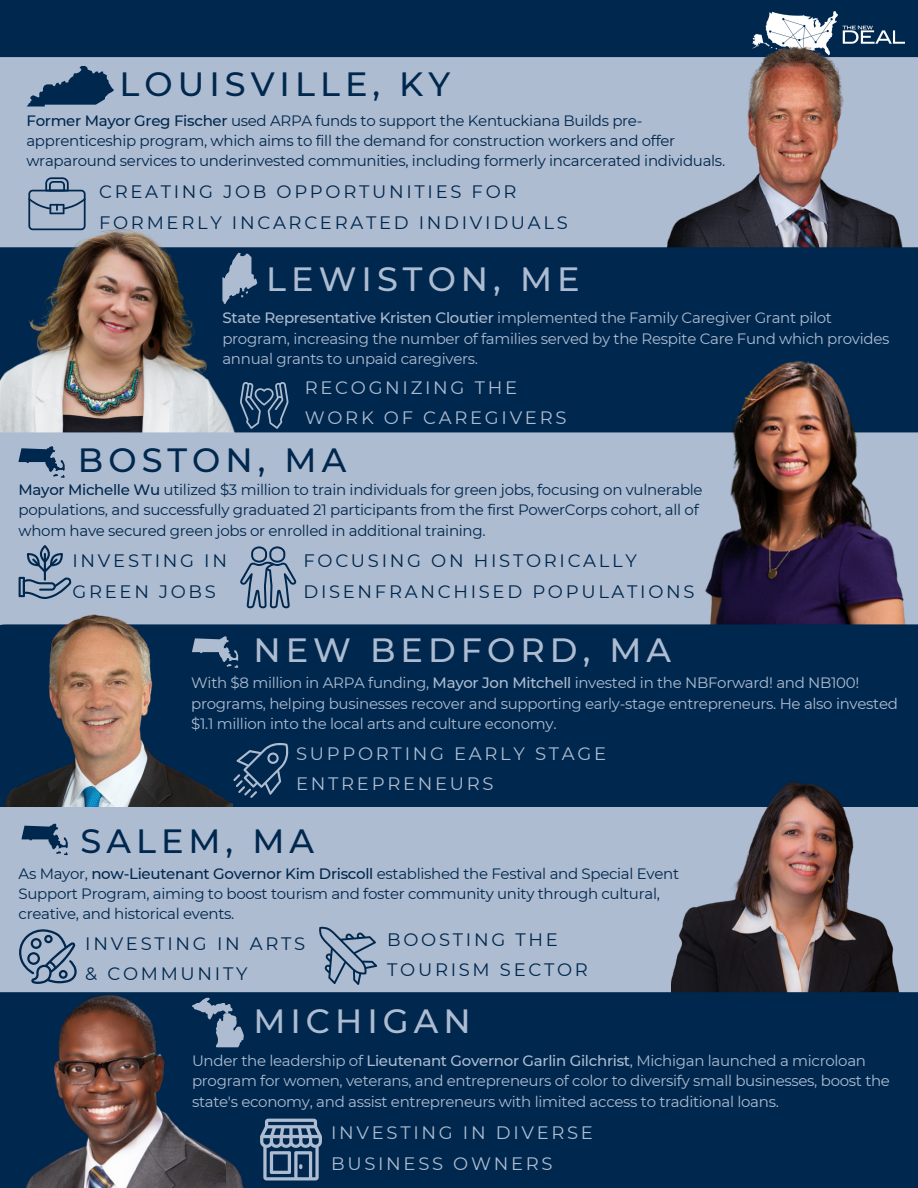
<style>
.page{position:relative;width:918px;height:1188px;background:#fff}
.page>*{position:absolute;margin:0;border:0;box-sizing:border-box;transform-origin:0 0}
.t1{font:500 33.6px "Montserrat";letter-spacing:.15em;color:#adbcd1}
.t2{font:500 33.6px "Montserrat";letter-spacing:.15em;color:#00274d}
.t3{font:18px/30.3px "Montserrat";letter-spacing:.15em;color:#00274d}
.t4{font:18px/30.3px "Montserrat";letter-spacing:.15em;color:#adbcd1}
.t5{font:15px/20.2px "Montserrat";letter-spacing:-.02em;color:#00274d}
.t6{font:15px/20.2px "Montserrat";letter-spacing:-.02em;color:#adbcd1}
.s1{font-weight:500}
</style>
<div class="page">
<div style="left:0;top:0;width:918px;height:71px;background:#00274d"></div>
<div style="left:0;top:57px;width:663px;height:190px;background:#adbcd1"></div>
<svg style="left:27px;top:66px;width:87px;height:40px;background:#4c6887"></svg>
<img style="left:663px;top:12px;width:255px;height:235px">
<svg style="left:26px;top:177px;width:73px;height:33px;background:#8ea2ba"></svg>
<div style="left:246px;top:247px;width:672px;height:185px;background:#00274d"></div>
<svg style="left:246px;top:253px;width:11px;height:51px"></svg>
<svg style="left:246px;top:382px;width:42px;height:47px;background:#2c4d6e"></svg>
<img style="left:0;top:210px;width:246px;height:222px">
<div style="left:0;top:432px;width:918px;height:192px;background:#adbcd1"></div>
<svg style="left:19px;top:446px;width:46px;height:32px"></svg>
<img style="left:701px;top:339px;width:216px;height:285px">
<svg style="left:19px;top:545px;width:52px;height:42px;background:#859ab3"></svg>
<svg style="left:240px;top:546px;width:56px;height:62px;background:#8297b0"></svg>
<div style="left:233px;top:624px;width:685px;height:183px;background:#00274d"></div>
<svg style="left:233px;top:636px;width:5px;height:32px"></svg>
<img style="left:0;top:587px;width:233px;height:220px">
<svg style="left:233px;top:742px;width:57px;height:56px;background:#214366"></svg>
<div style="left:0;top:807px;width:918px;height:185px;background:#adbcd1"></div>
<svg style="left:22px;top:824px;width:46px;height:31px"></svg>
<svg style="left:19px;top:929px;width:59px;height:55px;background:#8095ae"></svg>
<img style="left:671px;top:753px;width:239px;height:239px">
<svg style="left:319px;top:927px;width:58px;height:58px;background:#8b9eb7"></svg>
<div style="left:225px;top:992px;width:693px;height:196px;background:#00274d"></div>
<img style="left:225px;top:1130px;width:63px;height:58px">
<img style="left:0;top:987px;width:225px;height:201px">
<svg style="left:192px;top:998px;width:52px;height:49px;background:#486584"></svg>
<svg style="left:260px;top:1119px;width:62px;height:61px;background:#536e8c"></svg>
<p class="t2" style="left:120px;top:64px;width:332px">LOUISVILLE, KY</p>
<p class="t5" style="left:26px;top:110px;width:700px"><span class="s1">Former Mayor Greg Fischer</span> used ARPA funds to support the Kentuckiana Builds pre&shy;apprenticeship program, which aims to fill the demand for construction workers and offer wraparound services to underinvested communities, including formerly incarcerated individuals.</p>
<p class="t3" style="left:99px;top:177px;width:470px">CREATING JOB OPPORTUNITIES FOR<br>FORMERLY INCARCERATED INDIVIDUALS</p>
<p class="t1" style="left:266px;top:258px;width:315px">LEWISTON, ME</p>
<p class="t6" style="left:222px;top:308px;width:669px"><span class="s1">State Representative Kristen Cloutier</span> implemented the Family Caregiver Grant pilot program, increasing the number of families served by the Respite Care Fund which provides annual grants to unpaid caregivers.</p>
<p class="t4" style="left:305px;top:372px;width:263px">RECOGNIZING THE<br>WORK OF CAREGIVERS</p>
<p class="t2" style="left:78px;top:440px;width:270px">BOSTON, MA</p>
<p class="t5" style="left:19px;top:480px;width:686px"><span class="s1">Mayor Michelle Wu</span> utilized $3 million to train individuals for green jobs, focusing on vulnerable populations, and successfully graduated 21 participants from the first PowerCorps cohort, all of whom have secured green jobs or enrolled in additional training.</p>
<p class="t3" style="left:73px;top:546px;width:156px">INVESTING IN<br>GREEN JOBS</p>
<p class="t3" style="left:303px;top:546px;width:393px">FOCUSING ON HISTORICALLY<br>DISENFRANCHISED POPULATIONS</p>
<p class="t1" style="left:253px;top:630px;width:419px">NEW BEDFORD, MA</p>
<p class="t6" style="left:191px;top:673px;width:708px">With $8 million in ARPA funding, <span class="s1">Mayor Jon Mitchell</span> invested in the NBForward! and NB100! programs, helping businesses recover and supporting early-stage entrepreneurs. He also invested $1.1 million into the local arts and culture economy.</p>
<p class="t4" style="left:296px;top:738px;width:311px">SUPPORTING EARLY STAGE<br>ENTREPRENEURS</p>
<p class="t2" style="left:81px;top:820px;width:235px">SALEM, MA</p>
<p class="t5" style="left:19px;top:863px;width:662px">As Mayor, <span class="s1">now-Lieutenant Governor Kim Driscoll</span> established the Festival and Special Event<br>Support Program, aiming to boost tourism and foster community unity through cultural, creative, and historical events.</p>
<p class="t3" style="left:85px;top:928px;width:222px">INVESTING IN ARTS &amp; COMMUNITY</p>
<p class="t3" style="left:387px;top:924px;width:202px">BOOSTING THE<br>TOURISM SECTOR</p>
<p class="t1" style="left:253px;top:1000px;width:219px">MICHIGAN</p>
<p class="t6" style="left:192px;top:1051px;width:699px">Under the leadership of <span class="s1">Lieutenant Governor Garlin Gilchrist</span>, Michigan launched a microloan program for women, veterans, and entrepreneurs of color to diversify small businesses, boost the state's economy, and assist entrepreneurs with limited access to traditional loans.</p>
<p class="t4" style="left:331px;top:1118px;width:263px">INVESTING IN DIVERSE<br>BUSINESS OWNERS</p>
</div>
